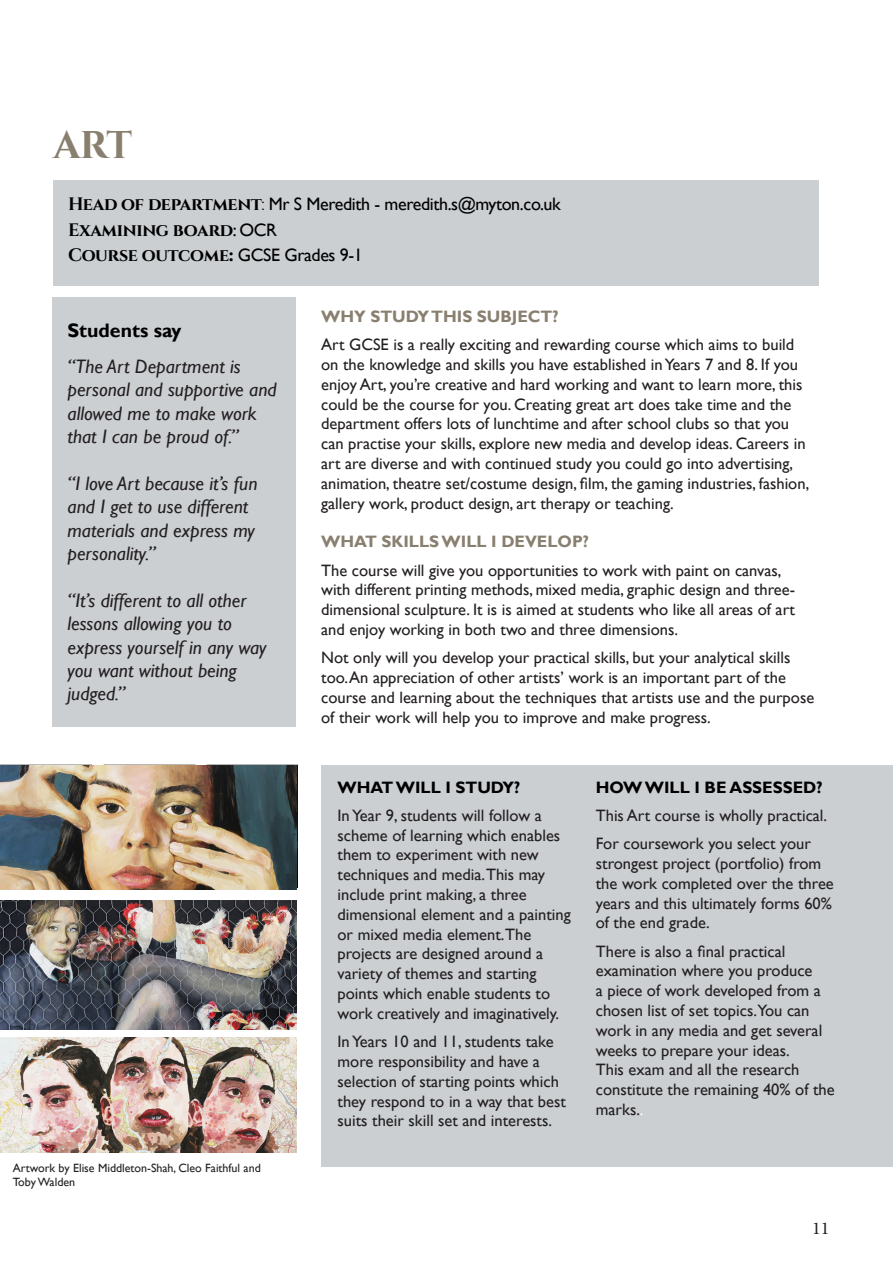
<style>
.page{position:relative;width:893px;height:1263px;background:#fff}
.page>*{position:absolute;margin:0;border:0;box-sizing:border-box;transform-origin:0 0}
.t1{font:700 38.55px "Cinzel";color:#887f6f}
.t2{font:italic 19.5px/23.4px "Gill Sans";color:#231f20}
.t3{font:700 19.5px "Gill Sans";color:#000}
.t4{font:18px "Gill Sans";letter-spacing:-.02em;color:#000}
.t5{font:700 18px "Cinzel";letter-spacing:-.02em;color:#000}
.t6{font:18px "Minion Pro";color:#231f20}
.t7{font:16.5px/19.8px "Gill Sans";color:#231f20}
.t8{font:700 16.5px "Gill Sans";color:#887f6f}
.t9{font:700 16.5px "Gill Sans";color:#000}
.t10{font:12px/14.4px "Gill Sans";color:#231f20}
.s1{font-family:"Cinzel";font-weight:700}
.s2{font-family:"Cinzel"}
.s3{font-family:"Gill Sans";font-weight:400}
.s4{font-family:"Gill Sans"}
.s5{color:#fff}
</style>
<div class="page">
<div style="left:321px;top:765px;width:572px;height:402px;background:#cbcfd2"></div>
<div style="left:53px;top:180px;width:766px;height:106px;background:#cbcfd2"></div>
<div style="left:53px;top:298px;width:243px;height:429px;background:#cbcfd2"></div>
<img style="left:0;top:765px;width:296px;height:124px">
<img style="left:0;top:900px;width:296px;height:129px">
<img style="left:0;top:1037px;width:296px;height:115px">
<p class="t1" style="left:53px;top:122px;width:81px">ART</p>
<p class="t4" style="left:68px;top:193px;width:494px"><span class="s1">Head of department</span><span class="s2">:</span> Mr S Meredith - meredith.s@myton.co.uk</p>
<p class="t5" style="left:68px;top:218px;width:211px">Examining board<span class="s3">: OCR</span></p>
<p class="t5" style="left:68px;top:244px;width:296px">Course outcome<span class="s4">:</span> <span class="s3">GCSE Grades 9-1</span></p>
<p class="t3" style="left:68px;top:318px;width:116px">Students say</p>
<p class="t2" style="left:68px;top:355px;width:211px">“The Art Department is personal and supportive and allowed me to make work that I can be proud of.”</p>
<p class="t2" style="left:68px;top:472px;width:191px">“I love Art because it’s fun and I get to use different materials and express my personality.”</p>
<p class="t2" style="left:68px;top:589px;width:200px">“It’s different to all other lessons allowing you to express yourself in any way you want without being judged.”</p>
<p class="t10" style="left:13px;top:1161px;width:250px">Artwork by Elise Middleton-Shah, Cleo Faithful and<br>Toby Walden</p>
<p class="t8" style="left:321px;top:306px;width:239px">WHY STUDY THIS SUBJECT?</p>
<p class="t7" style="left:321px;top:335px;width:490px">Art GCSE is a really exciting and rewarding course which aims to build on the knowledge and skills you have established in Years 7 and 8. If you enjoy Art, you’re creative and hard working and want to learn more, this could be the course for you. Creating great art does take time and the department offers lots of lunchtime and after school clubs so that you can practise your skills, explore new media and develop ideas. Careers in art are diverse and with continued study you could go into advertising, animation, theatre set/costume design, film, the gaming industries, fashion, gallery work, product design, art therapy or teaching.</p>
<p class="t8" style="left:321px;top:532px;width:269px">WHAT SKILLS WILL I DEVELOP?</p>
<p class="t7" style="left:321px;top:560px;width:475px">The course will give you opportunities to work with paint on canvas, with different printing methods, mixed media, graphic design and three&shy;dimensional sculpture. It is is aimed at students who like all areas of art and enjoy working in both two and three dimensions.</p>
<p class="t7" style="left:321px;top:648px;width:495px">Not only will you develop your practical skills, but your analytical skills too. An appreciation of other artists’ work is an important part of the course and learning about the techniques that artists use and the purpose of their work will help you to improve and make progress.</p>
<p class="t9" style="left:337px;top:777px;width:184px">WHAT WILL I STUDY?</p>
<p class="t7" style="left:337px;top:806px;width:235px">In Year 9, students will follow a scheme of learning which enables them to experiment with new techniques and media.This may include print making, a three dimensional element and a painting or mixed media element.The projects are designed around a variety of themes and starting points which enable students to work creatively and imaginatively.</p>
<p class="t7" style="left:337px;top:1032px;width:230px">In Years 10 and 11, students take more responsibility and have a selection of starting points which they respond to in a way that best suits their skill set and interests.</p>
<p class="t9" style="left:596px;top:777px;width:228px">HOW WILL I BE ASSESSED?</p>
<p class="t7" style="left:596px;top:806px;width:233px">This Art course is wholly practical.</p>
<p class="t7" style="left:596px;top:834px;width:239px">For coursework you select your strongest project (portfolio) from the work completed over the three years and this ultimately forms 60% of the end grade.</p>
<p class="t7" style="left:596px;top:941px;width:240px">There is also a final practical examination where you produce<br>a piece of work developed from a chosen list of set topics.You can work in any media and get several weeks to prepare your ideas.<br>This exam and all the research constitute the remaining 40% of the marks.<span class="s5">.</span></p>
<p class="t6" style="left:812px;top:1216px;width:19px">11</p>
</div>
